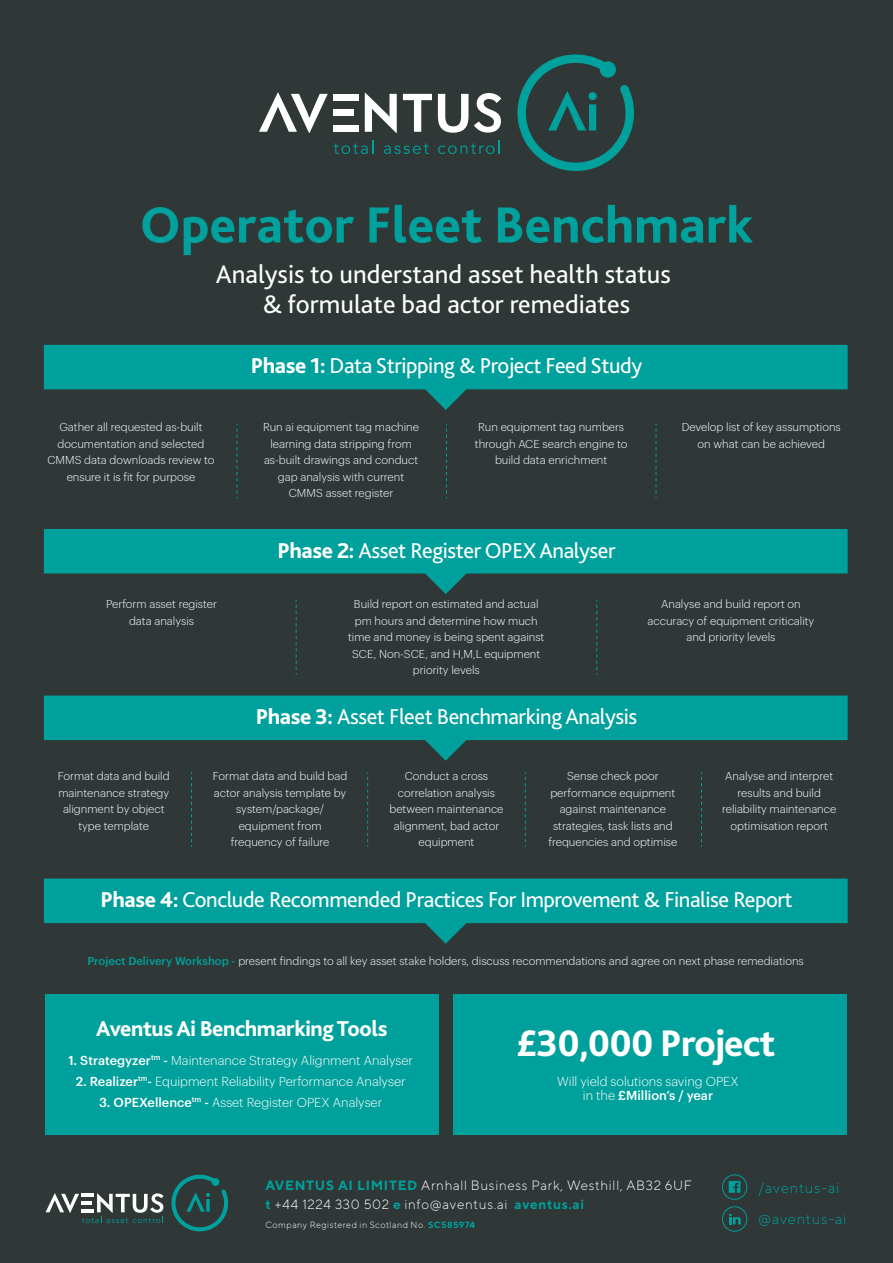
<style>
.page{position:relative;width:893px;height:1263px;background:#2f3737}
.page>*{position:absolute;margin:0;border:0;box-sizing:border-box;transform-origin:0 0}
.t1{font:800 53.25px "Bliss 2";color:#00a19c}
.t2{font:800 38.7px "Bliss 2";letter-spacing:-.02em;color:#fff}
.t3{font:26.55px/30px "Bliss 2";color:#fff;text-align:center}
.t4{font:22.5px "Bliss 2";letter-spacing:-.02em;color:#fff}
.t5{font:800 22.5px "Bliss 2";letter-spacing:-.02em;color:#fff}
.t6{font:300 14.7px/30.9px "TT Norms";letter-spacing:.05em;color:#00a19c}
.t7{font:300 13.35px/18.6px "TT Norms";letter-spacing:.05em;color:#fff}
.t8{font:300 12.75px/15px "Graphik";color:#fff;text-align:center}
.t9{font:300 11.25px/16.5px "Graphik";color:#fff;text-align:center}
.t10{font:300 9px "TT Norms";letter-spacing:.05em;color:#fff}
.s1{font-weight:800}
.s2{font-weight:500;color:#00a19c}
.s3{font-weight:500}
.s4{font-weight:700;color:#00a19c}
</style>
<div class="page">
<svg style="left:722px;top:1206px;width:25px;height:26px"></svg>
<svg style="left:722px;top:1174px;width:25px;height:26px"></svg>
<svg style="left:46px;top:1174px;width:183px;height:58px"></svg>
<svg style="left:44px;top:345px;width:804px;height:65px;fill:#00a19c"></svg>
<svg style="left:44px;top:529px;width:804px;height:65px;fill:#00a19c"></svg>
<svg style="left:44px;top:695px;width:804px;height:66px;fill:#00a19c"></svg>
<svg style="left:44px;top:878px;width:804px;height:66px;fill:#00a19c"></svg>
<div style="left:45px;top:994px;width:394px;height:140px;background:#00a19c"></div>
<div style="left:453px;top:994px;width:394px;height:140px;background:#00a19c"></div>
<svg style="left:446px;top:424px;width:1px;height:74px"></svg>
<svg style="left:237px;top:424px;width:1px;height:74px"></svg>
<svg style="left:656px;top:424px;width:1px;height:74px"></svg>
<svg style="left:597px;top:600px;width:1px;height:75px"></svg>
<svg style="left:296px;top:600px;width:1px;height:75px"></svg>
<svg style="left:367px;top:772px;width:1px;height:75px"></svg>
<svg style="left:525px;top:772px;width:1px;height:75px"></svg>
<svg style="left:701px;top:772px;width:1px;height:75px"></svg>
<svg style="left:191px;top:772px;width:1px;height:75px"></svg>
<div style="left:333px;top:94px;width:26px;height:7px;background:#fff"></div>
<div style="left:333px;top:125px;width:26px;height:7px;background:#fff"></div>
<div style="left:333px;top:109px;width:21px;height:7px;background:#fff"></div>
<svg style="left:517px;top:54px;width:117px;height:117px"></svg>
<svg style="left:334px;top:141px;width:39px;height:13px"></svg>
<svg style="left:384px;top:143px;width:45px;height:11px"></svg>
<svg style="left:438px;top:141px;width:62px;height:13px"></svg>
<svg style="left:365px;top:93px;width:32px;height:40px"></svg>
<svg style="left:403px;top:94px;width:29px;height:38px"></svg>
<svg style="left:438px;top:94px;width:30px;height:39px"></svg>
<svg style="left:474px;top:93px;width:27px;height:40px"></svg>
<svg style="left:259px;top:93px;width:69px;height:40px"></svg>
<h1 class="t1" style="left:140px;top:192px;width:615px">Operator Fleet Benchmark</h1>
<h3 class="t3" style="left:216px;top:258px;width:457px">Analysis to understand asset health status &amp; formulate bad actor remediates</h3>
<h3 class="t4" style="left:251px;top:352px;width:393px"><span class="s1">Phase 1:</span> Data Stripping &amp; Project Feed Study</h3>
<p class="t9" style="left:47px;top:418px;width:169px">Gather all requested as-built documentation and selected<br>CMMS data downloads review to ensure it is fit for purpose</p>
<p class="t9" style="left:263px;top:418px;width:158px">Run ai equipment tag machine learning data stripping from as-built drawings and conduct gap analysis with current<br>CMMS asset register</p>
<p class="t9" style="left:475px;top:418px;width:154px">Run equipment tag numbers through ACE search engine to build data enrichment</p>
<p class="t9" style="left:682px;top:418px;width:161px">Develop list of key assumptions on what can be achieved</p>
<h3 class="t4" style="left:277px;top:536px;width:340px"><span class="s1">Phase 2:</span> Asset Register OPEX Analyser</h3>
<p class="t9" style="left:106px;top:595px;width:113px">Perform asset register data analysis</p>
<p class="t9" style="left:348px;top:595px;width:198px">Build report on estimated and actual pm hours and determine how much time and money is being spent against<br>SCE, Non-SCE, and H,M,L equipment priority levels</p>
<p class="t9" style="left:648px;top:595px;width:168px">Analyse and build report on accuracy of equipment criticality and priority levels</p>
<h3 class="t4" style="left:256px;top:703px;width:383px"><span class="s1">Phase 3:</span> Asset Fleet Benchmarking Analysis</h3>
<p class="t9" style="left:58px;top:767px;width:113px">Format data and build maintenance strategy alignment by object type template</p>
<p class="t9" style="left:213px;top:767px;width:136px">Format data and build bad actor analysis template by system/package/ equipment from frequency of failure</p>
<p class="t9" style="left:389px;top:767px;width:116px">Conduct a cross correlation analysis between maintenance alignment, bad actor equipment</p>
<p class="t9" style="left:548px;top:767px;width:131px">Sense check poor performance equipment against maintenance strategies, task lists and frequencies and optimise</p>
<p class="t9" style="left:722px;top:767px;width:116px">Analyse and interpret results and build reliability maintenance optimisation report</p>
<h3 class="t4" style="left:100px;top:886px;width:694px"><span class="s1">Phase 4:</span> Conclude Recommended Practices For Improvement &amp; Finalise Report</h3>
<p class="t9" style="left:87px;top:951px;width:718px"><span class="s2">Project Delivery Workshop -</span> present findings to all key asset stake holders, discuss recommendations and agree on next phase remediations</p>
<h3 class="t5" style="left:96px;top:1014px;width:293px">Aventus Ai Benchmarking Tools</h3>
<p class="t8" style="left:68px;top:1051px;width:346px"><span class="s3">1. Strategyzer</span><sup>tm</sup> <span class="s3">-</span> Maintenance Strategy Alignment Analyser</p>
<p class="t8" style="left:76px;top:1072px;width:331px"><span class="s3">2. Realizer</span><sup>tm</sup><span class="s3">-</span> Equipment Reliability Performance Analyser</p>
<p class="t8" style="left:99px;top:1093px;width:284px"><span class="s3">3. OPEXellence</span><sup>tm</sup> <span class="s3">-</span> Asset Register OPEX Analyser</p>
<h2 class="t2" style="left:516px;top:1019px;width:261px">£30,000 Project</h2>
<p class="t8" style="left:557px;top:1072px;width:183px">Will yield solutions saving OPEX in the <span class="s3">£Million’s / year</span></p>
<p class="t7" style="left:265px;top:1176px;width:428px"><span class="s4">AVENTUS AI LIMITED</span> Arnhall Business Park, Westhill, AB32 6UF <span class="s4">t</span> +44 1224 330 502 <span class="s4">e</span> info@aventus.ai <span class="s4">aventus.ai</span></p>
<p class="t10" style="left:265px;top:1219px;width:211px">Company Registered in Scotland No. <span class="s4">SC585974</span></p>
<h3 class="t6" style="left:758px;top:1172px;width:90px">/aventus-ai @aventus-ai</h3>
</div>
